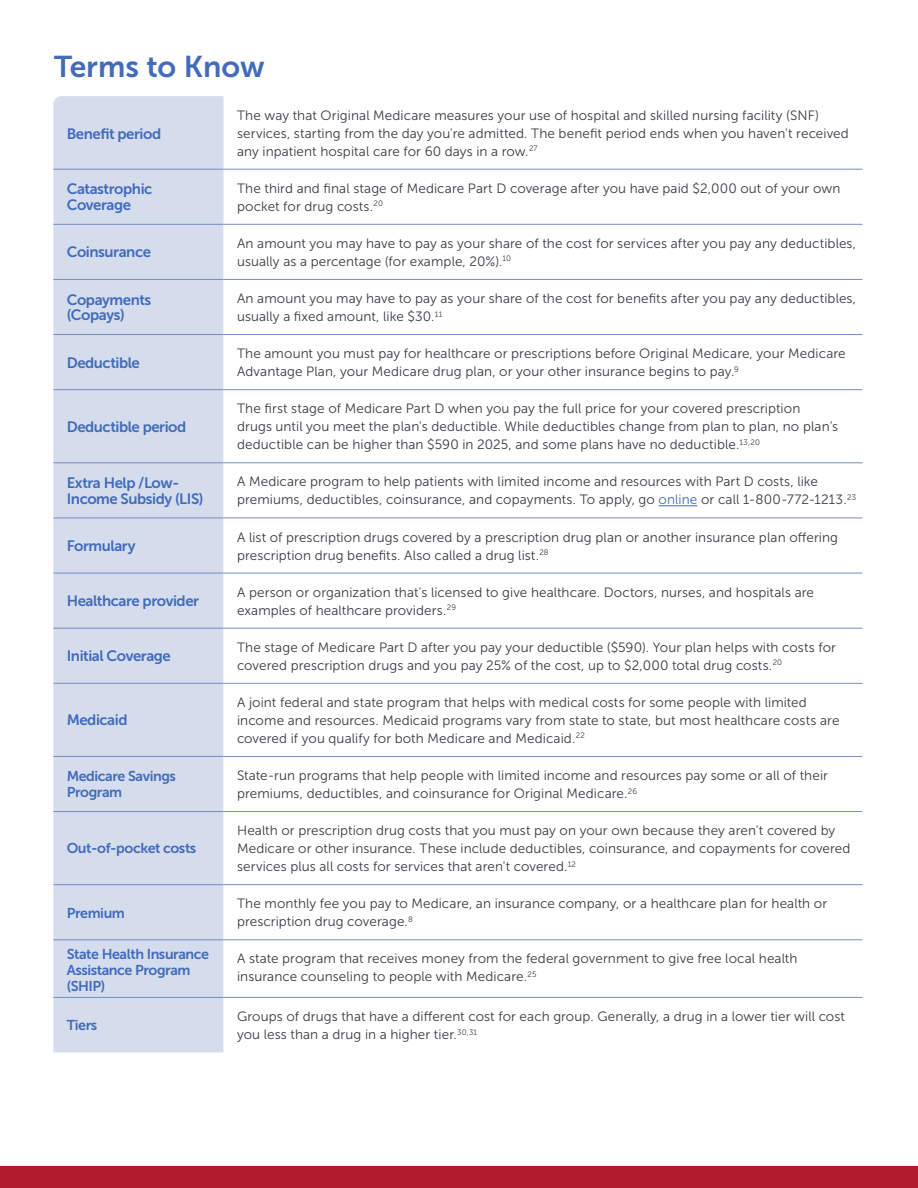
<style>
.page{position:relative;width:918px;height:1188px;background:#fff}
.page>*{position:absolute;margin:0;border:0;box-sizing:border-box;transform-origin:0 0}
.t1{font:30px "Museo Sans 700";color:#426bba}
.t2{font:15px/15.8px "Museo Sans 700";letter-spacing:-.03em;color:#426bba}
.t3{font:14.25px/15.8px "Museo Sans 700";letter-spacing:-.03em;color:#426bba}
.t4{font:13.5px/18px "Museo Sans 300";letter-spacing:.005em;color:#373d42}
.s1{color:#426bba}
</style>
<div class="page">
<div style="left:0;top:1166px;width:918px;height:22px;background:#b01c2e"></div>
<div style="left:53px;top:96px;width:171px;height:957px;background:#d5dded"></div>
<svg style="left:224px;top:390px;width:638px;height:607px"></svg>
<hr style="left:53px;top:169px;width:171px;height:1px;background:#738dc3">
<hr style="left:224px;top:169px;width:638px;height:1px;background:#738dc3">
<hr style="left:53px;top:224px;width:171px;height:1px;background:#738dc3">
<hr style="left:224px;top:224px;width:638px;height:1px;background:#738dc3">
<hr style="left:53px;top:279px;width:171px;height:1px;background:#738dc3">
<hr style="left:224px;top:279px;width:638px;height:1px;background:#738dc3">
<hr style="left:53px;top:334px;width:171px;height:1px;background:#738dc3">
<hr style="left:224px;top:334px;width:638px;height:1px;background:#738dc3">
<hr style="left:53px;top:389px;width:171px;height:1px;background:#738dc3">
<hr style="left:224px;top:389px;width:638px;height:1px;background:#738dc3">
<hr style="left:53px;top:463px;width:171px;height:1px;background:#738dc3">
<hr style="left:224px;top:463px;width:638px;height:1px;background:#738dc3">
<hr style="left:53px;top:518px;width:171px;height:1px;background:#738dc3">
<hr style="left:224px;top:518px;width:638px;height:1px;background:#738dc3">
<hr style="left:53px;top:573px;width:171px;height:1px;background:#738dc3">
<hr style="left:224px;top:573px;width:638px;height:1px;background:#738dc3">
<hr style="left:53px;top:628px;width:171px;height:1px;background:#738dc3">
<hr style="left:224px;top:628px;width:638px;height:1px;background:#738dc3">
<hr style="left:53px;top:683px;width:171px;height:1px;background:#738dc3">
<hr style="left:224px;top:683px;width:638px;height:1px;background:#738dc3">
<hr style="left:53px;top:756px;width:171px;height:1px;background:#738dc3">
<hr style="left:224px;top:756px;width:638px;height:1px;background:#738dc3">
<hr style="left:53px;top:811px;width:171px;height:1px;background:#738dc3">
<hr style="left:224px;top:811px;width:638px;height:1px;background:#738dc3">
<hr style="left:53px;top:884px;width:171px;height:1px;background:#738dc3">
<hr style="left:224px;top:884px;width:638px;height:1px;background:#738dc3">
<hr style="left:53px;top:940px;width:171px;height:1px;background:#738dc3">
<hr style="left:224px;top:940px;width:638px;height:1px;background:#738dc3">
<hr style="left:53px;top:997px;width:171px;height:1px;background:#738dc3">
<hr style="left:224px;top:997px;width:638px;height:1px;background:#738dc3">
<hr style="left:659px;top:505px;width:38px;height:1px;background:#426bba">
<h1 class="t1" style="left:54px;top:49px;width:212px">Terms to Know</h1>
<p class="t2" style="left:67px;top:126px;width:96px">Benefit period</p>
<p class="t4" style="left:237px;top:106px;width:613px">The way that Original Medicare measures your use of hospital and skilled nursing facility (SNF) services, starting from the day you're admitted. The benefit period ends when you haven't received any inpatient hospital care for 60 days in a row.<sup>27</sup></p>
<p class="t2" style="left:67px;top:181px;width:87px">Catastrophic<br>Coverage</p>
<p class="t4" style="left:237px;top:179px;width:605px">The third and final stage of Medicare Part D coverage after you have paid $2,000 out of your own pocket for drug costs.<sup>20</sup></p>
<p class="t2" style="left:67px;top:244px;width:86px">Coinsurance</p>
<p class="t4" style="left:237px;top:234px;width:621px">An amount you may have to pay as your share of the cost for services after you pay any deductibles, usually as a percentage (for example, 20%).<sup>10</sup></p>
<p class="t2" style="left:67px;top:292px;width:86px">Copayments (Copays)</p>
<p class="t4" style="left:237px;top:290px;width:621px">An amount you may have to pay as your share of the cost for benefits after you pay any deductibles, usually a fixed amount, like $30.<sup>11</sup></p>
<p class="t2" style="left:67px;top:355px;width:75px">Deductible</p>
<p class="t4" style="left:237px;top:345px;width:610px">The amount you must pay for healthcare or prescriptions before Original Medicare, your Medicare<br>Advantage Plan, your Medicare drug plan, or your other insurance begins to pay.<sup>9</sup></p>
<p class="t2" style="left:67px;top:419px;width:121px">Deductible period</p>
<p class="t4" style="left:237px;top:400px;width:603px">The first stage of Medicare Part D when you pay the full price for your covered prescription drugs until you meet the plan's deductible. While deductibles change from plan to plan, no plan’s deductible can be higher than $590 in 2025, and some plans have no deductible.<sup>13,20</sup></p>
<p class="t2" style="left:67px;top:475px;width:138px">Extra Help /Low-<br>Income Subsidy (LIS)</p>
<p class="t4" style="left:237px;top:473px;width:621px">A Medicare program to help patients with limited income and resources with Part D costs, like premiums, deductibles, coinsurance, and copayments. To apply, go <span class="s1">online</span> or call 1-800-772-1213.<sup>23</sup></p>
<p class="t2" style="left:67px;top:538px;width:70px">Formulary</p>
<p class="t4" style="left:237px;top:528px;width:603px">A list of prescription drugs covered by a prescription drug plan or another insurance plan offering prescription drug benefits. Also called a drug list.<sup>28</sup></p>
<p class="t2" style="left:67px;top:593px;width:134px">Healthcare provider</p>
<p class="t4" style="left:237px;top:583px;width:578px">A person or organization that's licensed to give healthcare. Doctors, nurses, and hospitals are examples of healthcare providers.<sup>29</sup></p>
<p class="t2" style="left:67px;top:648px;width:106px">Initial Coverage</p>
<p class="t4" style="left:237px;top:638px;width:600px">The stage of Medicare Part D after you pay your deductible ($590). Your plan helps with costs for covered prescription drugs and you pay 25% of the cost, up to $2,000 total drug costs.<sup>20</sup></p>
<p class="t2" style="left:67px;top:712px;width:62px">Medicaid</p>
<p class="t4" style="left:237px;top:693px;width:604px">A joint federal and state program that helps with medical costs for some people with limited income and resources. Medicaid programs vary from state to state, but most healthcare costs are covered if you qualify for both Medicare and Medicaid.<sup>22</sup></p>
<p class="t3" style="left:67px;top:769px;width:111px">Medicare Savings<br>Program</p>
<p class="t4" style="left:237px;top:767px;width:592px">State-run programs that help people with limited income and resources pay some or all of their premiums, deductibles, and coinsurance for Original Medicare.<sup>26</sup></p>
<p class="t3" style="left:67px;top:841px;width:131px">Out-of-pocket costs</p>
<p class="t4" style="left:237px;top:822px;width:615px">Health or prescription drug costs that you must pay on your own because they aren’t covered by<br>Medicare or other insurance. These include deductibles, coinsurance, and copayments for covered services plus all costs for services that aren't covered.<sup>12</sup></p>
<p class="t3" style="left:67px;top:905px;width:60px">Premium</p>
<p class="t4" style="left:237px;top:895px;width:592px">The monthly fee you pay to Medicare, an insurance company, or a healthcare plan for health or prescription drug coverage.<sup>8</sup></p>
<p class="t3" style="left:67px;top:946px;width:144px">State Health Insurance<br>Assistance Program (SHIP)</p>
<p class="t4" style="left:237px;top:950px;width:562px">A state program that receives money from the federal government to give free local health insurance counseling to people with Medicare.<sup>25</sup></p>
<p class="t3" style="left:67px;top:1017px;width:32px">Tiers</p>
<p class="t4" style="left:237px;top:1007px;width:609px">Groups of drugs that have a different cost for each group. Generally, a drug in a lower tier will cost you less than a drug in a higher tier.<sup>30,31</sup></p>
</div>
